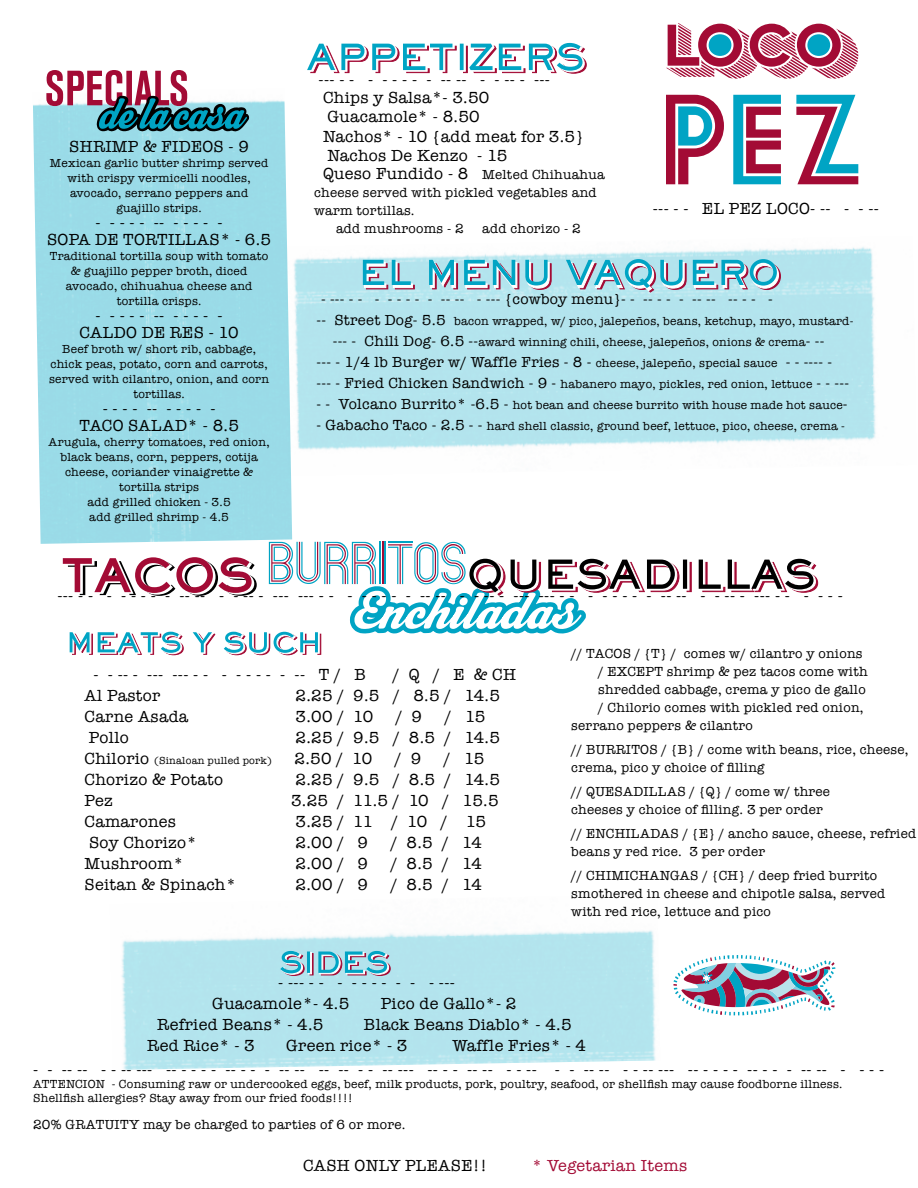
<style>
.page{position:relative;width:918px;height:1188px;background:#fff}
.page>*{position:absolute;margin:0;border:0;box-sizing:border-box;transform-origin:0 0}
.t1{font:16.5px/19.5px "American Typewriter";letter-spacing:.02em;color:#000}
.t2{font:16.5px "American Typewriter";letter-spacing:.02em;color:#a30b35}
.t3{font:15px "American Typewriter";letter-spacing:.02em;color:#000}
.t4{font:13.5px/18px "American Typewriter";letter-spacing:.02em;color:#000}
.t5{font:12px/15px "American Typewriter";letter-spacing:.02em;color:#000;text-align:center}
.t6{font:10.5px "American Typewriter";letter-spacing:.02em;color:#000}
.s1{font-size:16.5px}
.s2{font-size:15px}
.s3{font-size:12px}
</style>
<div class="page">
<img style="left:293px;top:247px;width:583px;height:203px">
<img style="left:121px;top:930px;width:535px;height:140px">
<svg style="left:674px;top:955px;width:162px;height:60px"></svg>
<svg style="left:666px;top:95px;width:58px;height:89px"></svg>
<svg style="left:733px;top:95px;width:48px;height:89px"></svg>
<svg style="left:796px;top:95px;width:62px;height:89px"></svg>
<svg style="left:666px;top:23px;width:192px;height:56px"></svg>
<div style="left:709px;top:34px;width:22px;height:22px;background:#00a4c4;border-radius:50%"></div>
<div style="left:807px;top:34px;width:23px;height:22px;background:#00a4c4;border-radius:50%"></div>
<div style="left:33px;top:100px;width:259px;height:444px;background:#9adbe8"></div>
<svg style="left:46px;top:70px;width:208px;height:72px"></svg>
<svg style="left:307px;top:43px;width:280px;height:31px"></svg>
<svg style="left:363px;top:259px;width:418px;height:34px;background:#95c6d5"></svg>
<svg style="left:280px;top:951px;width:111px;height:25px;background:#87bacc"></svg>
<svg style="left:63px;top:542px;width:755px;height:113px"></svg>
<h1 class="t1" style="left:69px;top:136px;width:13px">shrimp</h1>
<h1 class="t1" style="left:143px;top:136px;width:30px">&amp; fideos</h1>
<h1 class="t1" style="left:229px;top:136px;width:22px">- 9</h1>
<p class="t5" style="left:50px;top:155px;width:220px">Mexican garlic butter shrimp served with crispy vermicelli noodles, avocado, serrano peppers and guajillo strips.</p>
<h1 class="t1" style="left:96px;top:213px;width:129px">- - - - - -- - - - - -</h1>
<h1 class="t1" style="left:47px;top:229px;width:12px">sopa</h1>
<h1 class="t1" style="left:95px;top:229px;width:40px">de tortillas</h1>
<h1 class="t1" style="left:220px;top:229px;width:53px">* - 6.5</h1>
<p class="t5" style="left:50px;top:248px;width:220px">Traditional tortilla soup with tomato &amp; guajillo pepper broth, diced avocado, chihuahua cheese and tortilla crisps.</p>
<h1 class="t1" style="left:96px;top:306px;width:129px">- - - - - -- - - - - -</h1>
<h1 class="t1" style="left:80px;top:322px;width:13px">caldo</h1>
<h1 class="t1" style="left:142px;top:322px;width:41px">de res</h1>
<h1 class="t1" style="left:209px;top:322px;width:31px">- 10</h1>
<p class="t5" style="left:49px;top:341px;width:221px">Beef broth w/ short rib, cabbage, chick peas, potato, corn and carrots, served with cilantro, onion, and corn tortillas.</p>
<h1 class="t1" style="left:79px;top:400px;width:161px;line-height:16.5px;text-align:center">- - - - -- - - - - -<br>TACO SALAD* - 8.5</h1>
<p class="t5" style="left:49px;top:434px;width:223px">Arugula, cherry tomatoes, red onion, black beans, corn, peppers, cotija cheese, coriander vinaigrette &amp; tortilla strips<br>add grilled chicken - 3.5<br>add grilled shrimp - 4.5</p>
<h1 class="t1" style="left:319px;top:70px;width:233px;line-height:18px">--- - - - - - - - - -- -- - - -- - ---<br>Chips y Salsa*- 3.50</h1>
<h1 class="t1" style="left:323px;top:107px;width:262px">Guacamole* - 8.50<br>Nachos* - 10 {add meat for 3.5}<br>Nachos De Kenzo - 15</h1>
<p class="t4" style="left:323px;top:165px;width:283px"><span class="s1">Queso Fundido - 8</span> Melted Chihuahua</p>
<p class="t4" style="left:314px;top:183px;width:284px">cheese served with pickled vegetables and</p>
<p class="t4" style="left:314px;top:201px;width:102px">warm tortillas.</p>
<p class="t4" style="left:336px;top:219px;width:129px">add mushrooms - 2</p>
<p class="t4" style="left:482px;top:219px;width:100px">add chorizo - 2</p>
<h1 class="t1" style="left:653px;top:199px;width:228px">--- - - EL PEZ LOCO- -- - - --</h1>
<p class="t3" style="left:321px;top:288px;width:453px">- --- - - - - - - - - -- -- - --- {cowboy menu}- - -- - - - -- -- -- - - -</p>
<p class="t5" style="left:333px;top:310px;width:522px;line-height:21px;text-align:left;text-indent:-16px"><span class="s2">-- Street Dog- 5.5</span> bacon wrapped, w/ pico, jalepeños, beans, ketchup, mayo, mustard-<span class="s2">--- - Chili Dog- 6.5 --</span>award winning chili, cheese, jalepeños, onions &amp; crema<span class="s2">- --</span></p>
<p class="t3" style="left:317px;top:351px;width:517px">--- - 1/4 lb Burger w/ Waffle Fries - 8 - <span class="s3">cheese, jalepeño, special sauce</span> - - ---- -</p>
<p class="t5" style="left:317px;top:376px;width:534px"><span class="s2">--- - Fried Chicken Sandwich - 9 -</span> habanero mayo, pickles, red onion, lettuce <span class="s2">- - ---</span></p>
<p class="t5" style="left:317px;top:397px;width:533px"><span class="s2">- - Volcano Burrito* -6.5 -</span> hot bean and cheese burrito with house made hot sauce<span class="s2">-</span></p>
<p class="t5" style="left:317px;top:418px;width:530px"><span class="s2">- Gabacho Taco - 2.5 - -</span> hard shell classic, ground beef, lettuce, pico, cheese, crema -</p>
<h1 class="t1" style="left:57px;top:585px;width:787px">--- - - - - - - - - -- -- - - -- - --- --- - - - - - - - - -- -- - - -- - --- --- - - - - - - - - -- -- - - -- - --- - - - - - -</h1>
<h1 class="t1" style="left:93px;top:664px;width:274px">- - -- - --- --- - - - - - - - - -- T / B</h1>
<h1 class="t1" style="left:393px;top:664px;width:125px">/ Q / E &amp; CH</h1>
<h1 class="t1" style="left:85px;top:685px;width:77px">Al Pastor</h1>
<h1 class="t1" style="left:296px;top:685px;width:206px">2.25 / 9.5 / 8.5 / 14.5</h1>
<h1 class="t1" style="left:85px;top:706px;width:105px">Carne Asada</h1>
<h1 class="t1" style="left:296px;top:706px;width:79px">3.00 / 10</h1>
<h1 class="t1" style="left:396px;top:706px;width:28px">/ 9</h1>
<h1 class="t1" style="left:445px;top:706px;width:42px">/ 15</h1>
<h1 class="t1" style="left:89px;top:727px;width:41px">Pollo</h1>
<h1 class="t1" style="left:296px;top:727px;width:206px">2.25 / 9.5 / 8.5 / 14.5</h1>
<p class="t6" style="left:85px;top:752px;width:189px"><span class="s1">Chilorio</span> (Sinaloan pulled pork)</p>
<h1 class="t1" style="left:295px;top:748px;width:79px">2.50 / 10</h1>
<h1 class="t1" style="left:395px;top:748px;width:28px">/ 9</h1>
<h1 class="t1" style="left:444px;top:748px;width:42px">/ 15</h1>
<h1 class="t1" style="left:85px;top:769px;width:140px">Chorizo &amp; Potato</h1>
<h1 class="t1" style="left:296px;top:769px;width:206px">2.25 / 9.5 / 8.5 / 14.5</h1>
<h1 class="t1" style="left:85px;top:790px;width:30px">Pez</h1>
<h1 class="t1" style="left:291px;top:790px;width:209px">3.25 / 11.5 / 10 / 15.5</h1>
<h1 class="t1" style="left:85px;top:811px;width:93px">Camarones</h1>
<h1 class="t1" style="left:296px;top:811px;width:192px">3.25 / 11 / 10 / 15</h1>
<h1 class="t1" style="left:89px;top:832px;width:110px">Soy Chorizo*</h1>
<h1 class="t1" style="left:296px;top:832px;width:74px">2.00 / 9</h1>
<h1 class="t1" style="left:391px;top:832px;width:93px">/ 8.5 / 14</h1>
<h1 class="t1" style="left:85px;top:853px;width:101px">Mushroom*</h1>
<h1 class="t1" style="left:296px;top:853px;width:74px">2.00 / 9</h1>
<h1 class="t1" style="left:391px;top:853px;width:93px">/ 8.5 / 14</h1>
<h1 class="t1" style="left:85px;top:874px;width:153px">Seitan &amp; Spinach*</h1>
<h1 class="t1" style="left:296px;top:874px;width:74px">2.00 / 9</h1>
<h1 class="t1" style="left:391px;top:874px;width:93px">/ 8.5 / 14</h1>
<h1 class="t1" style="left:212px;top:971px;width:244px;line-height:21px;text-indent:66px">- --- - - - - - - - - - - ---<br>Guacamole*- 4.5</h1>
<h1 class="t1" style="left:381px;top:993px;width:137px">Pico de Gallo*- 2</h1>
<p class="t4" style="left:571px;top:644px;width:293px">// TACOS / {T} / comes w/ cilantro y onions</p>
<p class="t4" style="left:598px;top:662px;width:271px">/ EXCEPT shrimp &amp; pez tacos come with</p>
<p class="t4" style="left:598px;top:680px;width:269px">shredded cabbage, crema y pico de gallo</p>
<p class="t4" style="left:598px;top:698px;width:267px">/ Chilorio comes with pickled red onion,</p>
<p class="t4" style="left:571px;top:716px;width:183px">serrano peppers &amp; cilantro</p>
<p class="t4" style="left:571px;top:740px;width:339px">// BURRITOS / {B} / come with beans, rice, cheese, crema, pico y choice of filling</p>
<p class="t4" style="left:571px;top:782px;width:260px">// QUESADILLAS / {Q} / come w/ three cheeses y choice of filling. 3 per order</p>
<p class="t4" style="left:571px;top:824px;width:35px">// Enchiladas</p>
<p class="t4" style="left:571px;top:824px;width:346px;text-indent:111px">/ {E} / ancho sauce, cheese, refried beans y red rice. 3 per order</p>
<p class="t4" style="left:571px;top:866px;width:26px">// chimichangas</p>
<p class="t4" style="left:571px;top:866px;width:315px;text-indent:131px">/ {CH} / deep fried burrito smothered in cheese and chipotle salsa, served with red rice, lettuce and pico</p>
<h1 class="t1" style="left:157px;top:1014px;width:168px">Refried Beans* - 4.5</h1>
<h1 class="t1" style="left:364px;top:1014px;width:209px">Black Beans Diablo* - 4.5</h1>
<h1 class="t1" style="left:147px;top:1035px;width:109px">Red Rice* - 3</h1>
<h1 class="t1" style="left:286px;top:1035px;width:123px">Green rice* - 3</h1>
<h1 class="t1" style="left:452px;top:1035px;width:135px">Waffle Fries* - 4</h1>
<h1 class="t1" style="left:33px;top:1059px;width:853px">- - -- -- - - -- --- -- - - - - -- - - - -- -- -- -- - - -- --- -- - - -- -- - - -- - - -- -- - - -- --- -- - - - - -- - - - -- -- - - - -</h1>
<p class="t5" style="left:33px;top:1076px;width:9px">attencion</p>
<p class="t5" style="left:33px;top:1077px;width:811px;line-height:13.5px;text-align:left;text-indent:79px">- Consuming raw or undercooked eggs, beef, milk products, pork, poultry, seafood, or shellfish may cause foodborne illness.<br>Shellfish allergies? Stay away from our fried foods!!!!</p>
<p class="t4" style="left:33px;top:1115px;width:374px">20% GRATUITY may be charged to parties of 6 or more.</p>
<h1 class="t1" style="left:303px;top:1155px;width:185px">CASH ONLY PLEASE!!</h1>
<h1 class="t2" style="left:532px;top:1153px;width:157px">* Vegetarian Items</h1>
</div>
